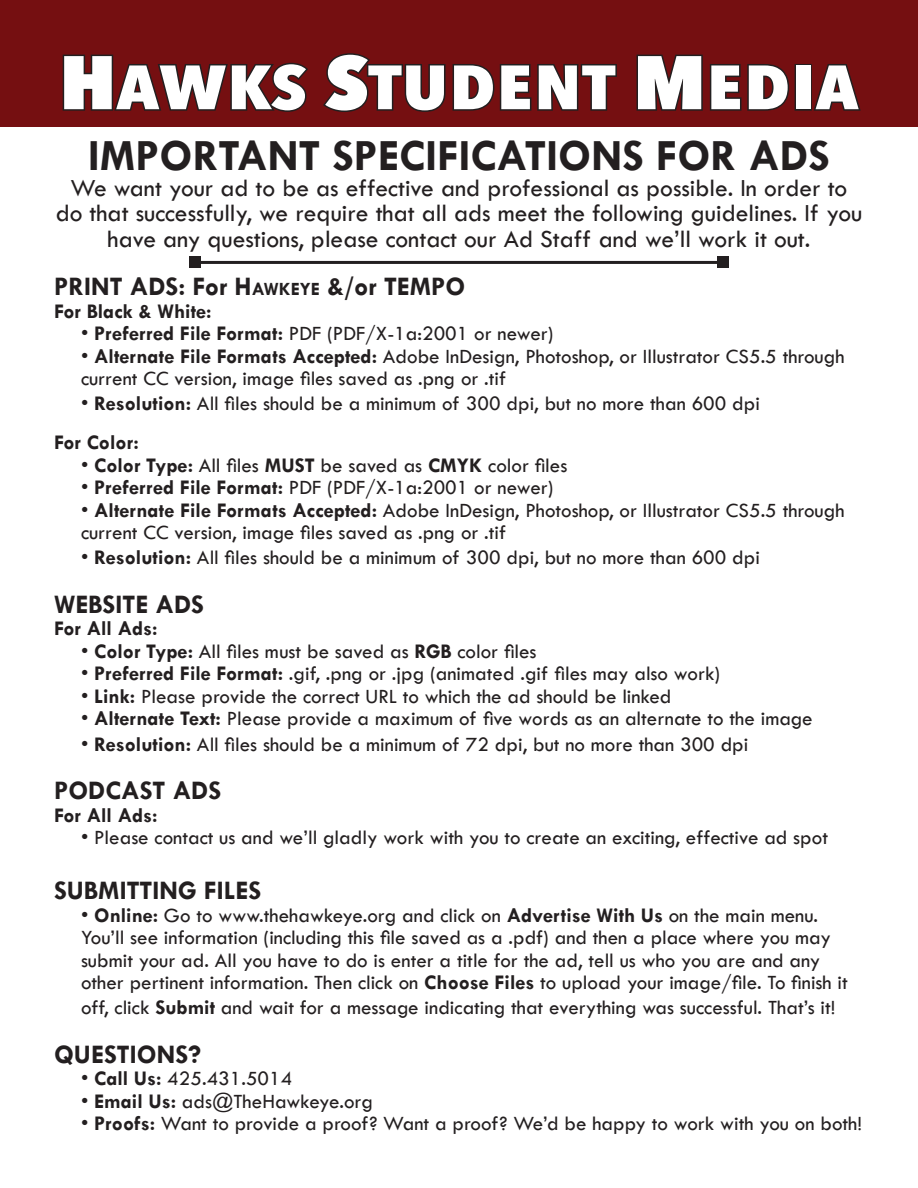
<style>
.page{position:relative;width:918px;height:1188px;background:#fff}
.page>*{position:absolute;margin:0;border:0;box-sizing:border-box;transform-origin:0 0}
.t1{font:700 75px "Avenir Next Condensed";color:#fff;scale:1.2 1}
.Headline_1{font:700 45px "Tw Cen";color:#231f20}
.Headline_1-2{font:700 27px "Tw Cen";color:#231f20}
.Headline_1-3{font:25.5px/25.5px "Tw Cen";color:#231f20;text-align:center}
.Headline_1-4{font:21px/22.5px "Tw Cen";color:#231f20}
.Headline_1-5{font:700 21px "Tw Cen";color:#231f20}
.s1{font-weight:800}
.s2{font-style:inherit}
.s3{font-size:18.9px}
.s4{font-weight:700}
</style>
<div class="page">
<div style="left:0;top:0;width:918px;height:127px;background:#750f11"></div>
<svg style="left:62px;top:54px;width:246px;height:58px"></svg>
<svg style="left:323px;top:53px;width:294px;height:59px"></svg>
<svg style="left:636px;top:54px;width:154px;height:57px"></svg>
<div style="left:795px;top:64px;width:17px;height:47px;border:3px solid #231f20"></div>
<svg style="left:813px;top:64px;width:48px;height:47px"></svg>
<hr style="left:195px;top:261px;width:528px;height:3px;background:#231f20">
<div style="left:189px;top:256px;width:12px;height:12px;background:#231f20"></div>
<div style="left:717px;top:256px;width:12px;height:12px;background:#231f20"></div>
<h1 class="t1" style="left:59px;top:37px;width:667px"><span class="s1">H</span>AWKS <span class="s1">S</span>TUDENT <span class="s1">M</span>EDIA</h1>
<p class="Headline_1" style="left:88px;top:129px;width:743px">IMPORTANT SPECIFICATIONS FOR ADS</p>
<p class="Headline_1-3" style="left:56px;top:175px;width:808px">We want your ad to be as effective and professional as possible. In order to do that successfully, we require that all ads meet the following guidelines. If you have any questions, please contact our Ad Staff and we’ll work it out.</p>
<p class="Headline_1-2" style="left:54px;top:270px;width:413px">PRINT ADS: For <span class="s2">H</span><span class="s3">AWKEYE</span> &amp;/or TEMPO</p>
<p class="Headline_1-5" style="left:54px;top:298px;width:159px">For Black &amp; White:</p>
<p class="Headline_1-4" style="left:81px;top:322px;width:474px">• <span class="s4">Preferred File Format:</span> PDF (PDF/X-1a:2001 or newer)</p>
<p class="Headline_1-4" style="left:81px;top:345px;width:765px">• <span class="s4">Alternate File Formats Accepted:</span> Adobe InDesign, Photoshop, or Illustrator CS5.5 through current CC version, image files saved as .png or .tif</p>
<p class="Headline_1-4" style="left:81px;top:392px;width:681px">• <span class="s4">Resolution:</span> All files should be a minimum of 300 dpi, but no more than 600 dpi</p>
<p class="Headline_1-5" style="left:54px;top:430px;width:86px">For Color:</p>
<p class="Headline_1-4" style="left:81px;top:454px;width:488px">• <span class="s4">Color Type:</span> All files <span class="s4">MUST</span> be saved as <span class="s4">CMYK</span> color files</p>
<p class="Headline_1-4" style="left:81px;top:476px;width:474px">• <span class="s4">Preferred File Format:</span> PDF (PDF/X-1a:2001 or newer)</p>
<p class="Headline_1-4" style="left:81px;top:499px;width:765px">• <span class="s4">Alternate File Formats Accepted:</span> Adobe InDesign, Photoshop, or Illustrator CS5.5 through current CC version, image files saved as .png or .tif</p>
<p class="Headline_1-4" style="left:81px;top:546px;width:681px">• <span class="s4">Resolution:</span> All files should be a minimum of 300 dpi, but no more than 600 dpi</p>
<p class="Headline_1-2" style="left:54px;top:588px;width:152px">WEBSITE ADS</p>
<p class="Headline_1-5" style="left:54px;top:616px;width:105px">For All Ads:</p>
<p class="Headline_1-4" style="left:81px;top:640px;width:457px">• <span class="s4">Color Type:</span> All files must be saved as <span class="s4">RGB</span> color files</p>
<p class="Headline_1-4" style="left:81px;top:662px;width:641px">• <span class="s4">Preferred File Format:</span> .gif, .png or .jpg (animated .gif files may also work)</p>
<p class="Headline_1-4" style="left:81px;top:685px;width:592px">• <span class="s4">Link:</span> Please provide the correct URL to which the ad should be linked</p>
<p class="Headline_1-4" style="left:81px;top:707px;width:733px">• <span class="s4">Alternate Text:</span> Please provide a maximum of five words as an alternate to the image</p>
<p class="Headline_1-4" style="left:81px;top:733px;width:669px">• <span class="s4">Resolution:</span> All files should be a minimum of 72 dpi, but no more than 300 dpi</p>
<p class="Headline_1-2" style="left:54px;top:774px;width:169px">PODCAST ADS</p>
<p class="Headline_1-5" style="left:54px;top:802px;width:105px">For All Ads:</p>
<p class="Headline_1-4" style="left:81px;top:826px;width:749px">• Please contact us and we’ll gladly work with you to create an exciting, effective ad spot</p>
<p class="Headline_1-2" style="left:54px;top:874px;width:209px">SUBMITTING FILES</p>
<p class="Headline_1-4" style="left:81px;top:904px;width:768px">• <span class="s4">Online:</span> Go to www.thehawkeye.org and click on <span class="s4">Advertise With Us</span> on the main menu.<br>You’ll see information (including this file saved as a .pdf) and then a place where you may submit your ad. All you have to do is enter a title for the ad, tell us who you are and any other pertinent information. Then click on <span class="s4">Choose Files</span> to upload your image/file. To finish it</p>
<p class="Headline_1-4" style="left:81px;top:996px;width:756px">off, click <span class="s4">Submit</span> and wait for a message indicating that everything was successful. That’s it!</p>
<p class="Headline_1-2" style="left:54px;top:1038px;width:149px">QUESTIONS?</p>
<p class="Headline_1-4" style="left:81px;top:1067px;width:213px">• <span class="s4">Call Us:</span> 425.431.5014</p>
<p class="Headline_1-4" style="left:81px;top:1090px;width:294px">• <span class="s4">Email Us:</span> ads@TheHawkeye.org</p>
<p class="Headline_1-4" style="left:81px;top:1112px;width:783px">• <span class="s4">Proofs:</span> Want to provide a proof? Want a proof? We’d be happy to work with you on both!</p>
</div>
